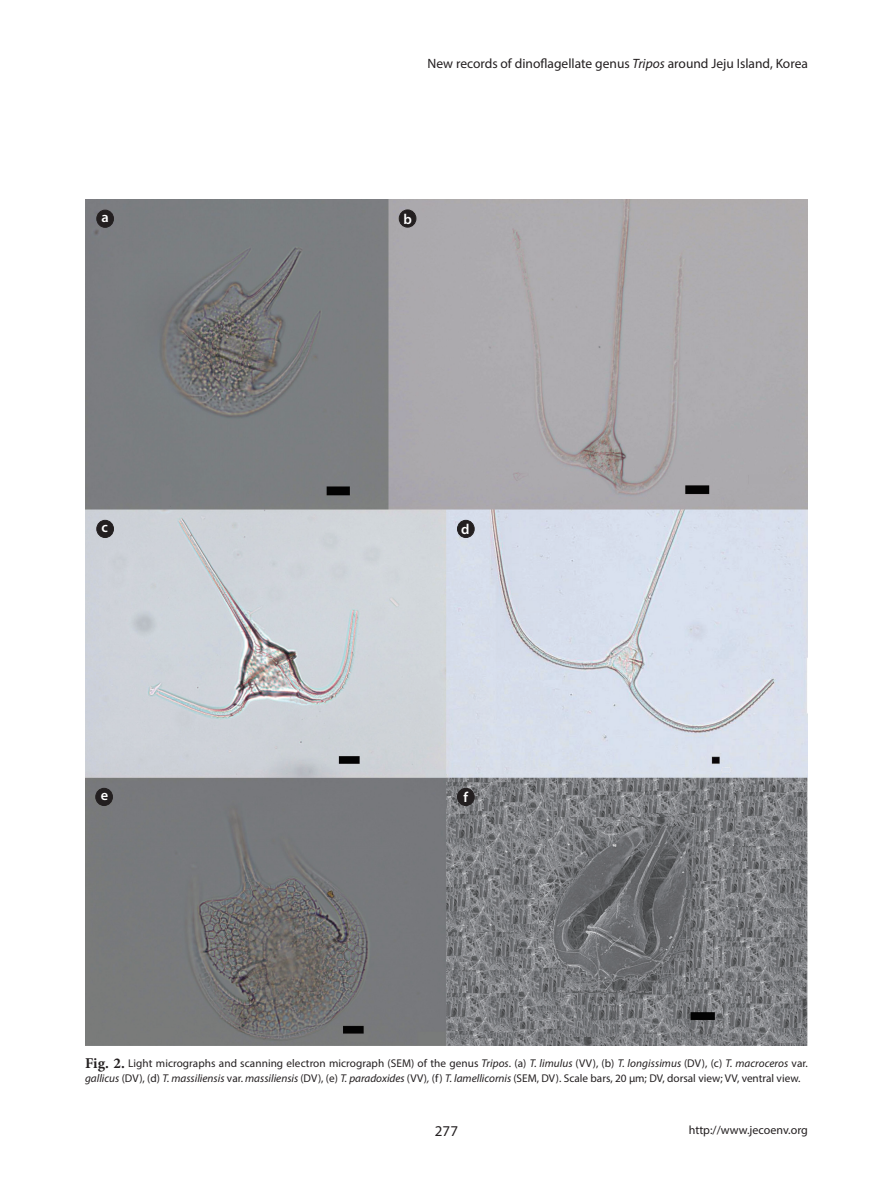
<style>
.page{position:relative;width:893px;height:1191px;background:#fff}
.page>*{position:absolute;margin:0;border:0;box-sizing:border-box;transform-origin:0 0}
.t1{font:15px "Myriad Pro";color:#231f20}
.t2{font:600 14.4px "Myriad Pro";color:#fff}
.t3{font:13.5px "Myriad Pro";color:#231f20}
.t4{font:12px "Myriad Pro";color:#231f20}
.t5{font:11.25px/14.7px "Myriad Pro";letter-spacing:.005em;color:#231f20}
.s1{font-style:italic}
.s2{font-family:"Minion Pro";font-weight:700;font-size:15px}
</style>
<div class="page">
<img style="left:85px;top:199px;width:723px;height:846px">
<div style="left:97px;top:210px;width:16px;height:17px;background:#231f20;border-radius:50%"></div>
<div style="left:97px;top:210px;width:17px;height:17px;border:1px solid #231f20;border-radius:50%"></div>
<div style="left:457px;top:788px;width:17px;height:17px;background:#231f20;border-radius:50%"></div>
<div style="left:457px;top:788px;width:17px;height:17px;border:1px solid #231f20;border-radius:50%"></div>
<div style="left:97px;top:520px;width:16px;height:17px;background:#231f20;border-radius:50%"></div>
<div style="left:97px;top:520px;width:17px;height:17px;border:1px solid #231f20;border-radius:50%"></div>
<div style="left:457px;top:520px;width:17px;height:17px;background:#231f20;border-radius:50%"></div>
<div style="left:457px;top:520px;width:17px;height:17px;border:1px solid #231f20;border-radius:50%"></div>
<div style="left:96px;top:788px;width:16px;height:17px;background:#231f20;border-radius:50%"></div>
<div style="left:96px;top:788px;width:17px;height:17px;border:1px solid #231f20;border-radius:50%"></div>
<div style="left:399px;top:210px;width:17px;height:17px;background:#231f20;border-radius:50%"></div>
<div style="left:399px;top:210px;width:17px;height:17px;border:1px solid #231f20;border-radius:50%"></div>
<p class="t2" style="left:102px;top:208px;width:9px">a</p>
<p class="t3" style="left:428px;top:55px;width:382px">New records of dinoflagellate genus <span class="s1">Tripos</span> around Jeju Island, Korea</p>
<p class="t2" style="left:403px;top:210px;width:10px">b</p>
<p class="t2" style="left:101px;top:518px;width:8px">c</p>
<p class="t2" style="left:461px;top:520px;width:10px">d</p>
<p class="t2" style="left:101px;top:786px;width:9px">e</p>
<p class="t2" style="left:463px;top:788px;width:6px">f</p>
<p class="t5" style="left:85px;top:1055px;width:724px"><span class="s2">Fig. 2.</span> Light micrographs and scanning electron micrograph (SEM) of the genus <span class="s1">Tripos</span>. (a) <span class="s1">T. limulus</span> (VV), (b) <span class="s1">T. longissimus</span> (DV), (c) <span class="s1">T. macroceros</span> var. <span class="s1">gallicus</span> (DV), (d) <span class="s1">T. massiliensis</span> var. <span class="s1">massiliensis</span> (DV), (e) <span class="s1">T. paradoxides</span> (VV)<span class="s1">,</span> (f) <span class="s1">T. lamellicornis</span> (SEM, DV). Scale bars, 20 µm; DV, dorsal view; VV, ventral view.</p>
<h1 class="t1" style="left:435px;top:1122px;width:25px">277</h1>
<p class="t4" style="left:689px;top:1122px;width:121px">http://www.jecoenv.org</p>
</div>
